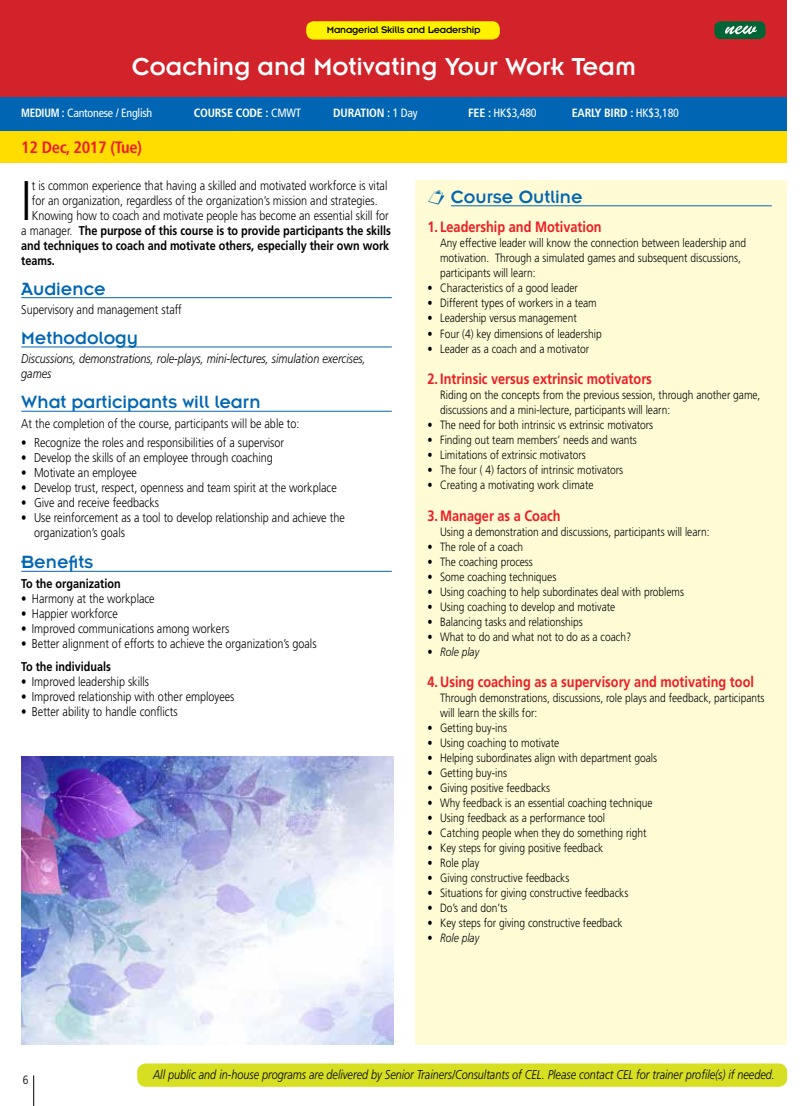
<style>
.page{position:relative;width:808px;height:1106px;background:#fff}
.page>*{position:absolute;margin:0;border:0;box-sizing:border-box;transform-origin:0 0}
.t1{font:300 55.8px "Frutiger LT Std";color:#000;scale:.85 1}
.t2{font:27px "Insignia LT Std";color:#fff}
.t3{font:19.5px "Insignia LT Std";color:#0066b3}
.t4{font:700 condensed 16.5px "Frutiger LT Std";letter-spacing:-.02em;color:#ed1d24}
.t5{font:700 15px "Frutiger LT Std";color:#ed1d24;scale:.85 1}
.t6{font:300 12.75px/15px "Frutiger LT Std";color:#000;scale:.85 1}
.t7{font:italic 300 12.75px/15px "Frutiger LT Std";color:#000;scale:.85 1}
.t8{font:700 12.75px "Frutiger LT Std";color:#000;scale:.85 1}
.t9{font:300 12px/15px "Frutiger LT Std";color:#000;scale:.85 1}
.t10{font:700 condensed 12px "Frutiger LT Std";letter-spacing:-.02em;color:#fff}
.t11{font:condensed 12px "Frutiger LT Std";letter-spacing:-.02em;color:#fff}
.t12{font:italic 300 12px "Frutiger LT Std";color:#000;scale:.85 1}
.t13{font:300 condensed 12px "Frutiger LT Std";color:#000}
.t14{font:10.5px "Insignia LT Std";letter-spacing:-.02em;color:#000}
.s1{font-weight:700}
.s2{font-weight:400}
.s3{font-style:normal}
.s4{font-weight:300}
</style>
<div class="page">
<div style="left:137px;top:1063px;width:650px;height:23px;background:#d7df23;border-radius:9px"></div>
<hr style="left:33px;top:1075px;width:1px;height:31px;background:#000">
<hr style="left:21px;top:297px;width:371px;height:1px;background:#0066b3">
<hr style="left:21px;top:347px;width:371px;height:1px;background:#0066b3">
<hr style="left:21px;top:411px;width:371px;height:1px;background:#0066b3">
<hr style="left:21px;top:571px;width:371px;height:1px;background:#0066b3">
<div style="left:0;top:0;width:787px;height:115px;background:#d2232a"></div>
<div style="left:0;top:98px;width:787px;height:33px;background:#0066b3"></div>
<div style="left:0;top:131px;width:787px;height:31px;background:#fd0"></div>
<div style="left:415px;top:180px;width:371px;height:864px;background:#fffcd5"></div>
<hr style="left:451px;top:205px;width:321px;height:1px;background:#0066b3">
<div style="left:306px;top:21px;width:194px;height:19px;background:#fff200;border-radius:8px"></div>
<div style="left:714px;top:21px;width:51px;height:18px;background:#006536;border-radius:6px"></div>
<svg style="left:725px;top:26px;width:32px;height:8px"></svg>
<img style="left:21px;top:756px;width:372px;height:288px">
<p class="t14" style="left:327px;top:25px;width:155px">Managerial Skills and Leadership</p>
<h2 class="t2" style="left:132px;top:53px;width:506px">Coaching and Motivating Your Work Team</h2>
<p class="t11" style="left:21px;top:106px;width:133px"><span class="s1">MEDIUM :</span> Cantonese / English</p>
<p class="t10" style="left:194px;top:106px;width:109px">COURSE CODE : <span class="s2">CMWT</span></p>
<p class="t10" style="left:333px;top:106px;width:86px">DURATION : <span class="s2">1 Day</span></p>
<p class="t11" style="left:468px;top:106px;width:70px"><span class="s1">FEE :</span> HK$3,480</p>
<p class="t10" style="left:572px;top:106px;width:109px">EARLY BIRD : <span class="s2">HK$3,180</span></p>
<h3 class="t4" style="left:21px;top:137px;width:122px">12 Dec, 2017 (Tue)</h3>
<h3 class="t3" style="left:451px;top:187px;width:133px">Course Outline</h3>
<p class="t5" style="left:427px;top:218px;width:207px">1. Leadership and Motivation</p>
<p class="t9" style="left:440px;top:236px;width:361px">Any effective leader will know the connection between leadership and motivation. Through a simulated games and subsequent discussions, participants will learn:</p>
<p class="t9" style="left:427px;top:281px;width:179px">• Characteristics of a good leader</p>
<p class="t9" style="left:427px;top:296px;width:201px">• Different types of workers in a team</p>
<p class="t9" style="left:427px;top:311px;width:177px">• Leadership versus management</p>
<p class="t9" style="left:427px;top:326px;width:207px">• Four (4) key dimensions of leadership</p>
<p class="t9" style="left:427px;top:341px;width:192px">• Leader as a coach and a motivator</p>
<p class="t5" style="left:427px;top:370px;width:266px">2. Intrinsic versus extrinsic motivators</p>
<p class="t9" style="left:440px;top:387px;width:378px">Riding on the concepts from the previous session, through another game, discussions and a mini-lecture, participants will learn:</p>
<p class="t9" style="left:427px;top:417px;width:267px">• The need for both intrinsic vs extrinsic motivators</p>
<p class="t9" style="left:427px;top:432px;width:248px">• Finding out team members’ needs and wants</p>
<p class="t9" style="left:427px;top:447px;width:188px">• Limitations of extrinsic motivators</p>
<p class="t9" style="left:427px;top:462px;width:232px">• The four ( 4) factors of intrinsic motivators</p>
<p class="t9" style="left:427px;top:477px;width:197px">• Creating a motivating work climate</p>
<p class="t5" style="left:427px;top:506px;width:158px">3. Manager as a Coach</p>
<p class="t9" style="left:440px;top:524px;width:318px">Using a demonstration and discussions, participants will learn:</p>
<p class="t9" style="left:427px;top:539px;width:114px">• The role of a coach</p>
<p class="t9" style="left:427px;top:554px;width:126px">• The coaching process</p>
<p class="t9" style="left:427px;top:569px;width:153px">• Some coaching techniques</p>
<p class="t9" style="left:427px;top:584px;width:303px">• Using coaching to help subordinates deal with problems</p>
<p class="t9" style="left:427px;top:599px;width:223px">• Using coaching to develop and motivate</p>
<p class="t9" style="left:427px;top:614px;width:184px">• Balancing tasks and relationships</p>
<p class="t9" style="left:427px;top:629px;width:241px">• What to do and what not to do as a coach?</p>
<p class="t12" style="left:427px;top:644px;width:63px"><span class="s3">•</span> Role play</p>
<p class="t5" style="left:427px;top:673px;width:386px">4. Using coaching as a supervisory and motivating tool</p>
<p class="t9" style="left:440px;top:690px;width:383px">Through demonstrations, discussions, role plays and feedback, participants will learn the skills for:</p>
<p class="t9" style="left:427px;top:720px;width:95px">• Getting buy-ins</p>
<p class="t9" style="left:427px;top:735px;width:157px">• Using coaching to motivate</p>
<p class="t9" style="left:427px;top:750px;width:272px">• Helping subordinates align with department goals</p>
<p class="t9" style="left:427px;top:765px;width:95px">• Getting buy-ins</p>
<p class="t9" style="left:427px;top:780px;width:146px">• Giving positive feedbacks</p>
<p class="t9" style="left:427px;top:795px;width:267px">• Why feedback is an essential coaching technique</p>
<p class="t9" style="left:427px;top:810px;width:211px">• Using feedback as a performance tool</p>
<p class="t9" style="left:427px;top:825px;width:259px">• Catching people when they do something right</p>
<p class="t9" style="left:427px;top:840px;width:209px">• Key steps for giving positive feedback</p>
<p class="t9" style="left:427px;top:855px;width:63px">• Role play</p>
<p class="t9" style="left:427px;top:870px;width:169px">• Giving constructive feedbacks</p>
<p class="t9" style="left:427px;top:885px;width:238px">• Situations for giving constructive feedbacks</p>
<p class="t9" style="left:427px;top:900px;width:96px">• Do’s and don’ts</p>
<p class="t9" style="left:427px;top:915px;width:231px">• Key steps for giving constructive feedback</p>
<p class="t12" style="left:427px;top:931px;width:63px"><span class="s3">•</span> Role play</p>
<h1 class="t1" style="left:21px;top:169px;width:14px">I</h1>
<p class="t6" style="left:32px;top:178px;width:420px">t is common experience that having a skilled and motivated workforce is vital</p>
<p class="t6" style="left:32px;top:193px;width:408px">for an organization, regardless of the organization’s mission and strategies.</p>
<p class="t6" style="left:32px;top:208px;width:422px">Knowing how to coach and motivate people has become an essential skill for</p>
<p class="t8" style="left:21px;top:223px;width:436px"><span class="s4">a manager.</span> The purpose of this course is to provide participants the skills</p>
<p class="t8" style="left:21px;top:238px;width:434px">and techniques to coach and motivate others, especially their own work</p>
<p class="t8" style="left:21px;top:253px;width:41px">teams.</p>
<h3 class="t3" style="left:21px;top:278px;width:86px">Audience</h3>
<p class="t6" style="left:21px;top:302px;width:190px">Supervisory and management staff</p>
<h3 class="t3" style="left:21px;top:328px;width:118px">Methodology</h3>
<p class="t7" style="left:21px;top:351px;width:407px">Discussions, demonstrations, role-plays, mini-lectures, simulation exercises, games</p>
<h3 class="t3" style="left:21px;top:392px;width:241px">What participants will learn</h3>
<p class="t6" style="left:21px;top:416px;width:329px">At the completion of the course, participants will be able to:</p>
<p class="t6" style="left:21px;top:435px;width:311px">• Recognize the roles and responsibilities of a supervisor</p>
<p class="t6" style="left:21px;top:450px;width:298px">• Develop the skills of an employee through coaching</p>
<p class="t6" style="left:21px;top:465px;width:138px">• Motivate an employee</p>
<p class="t6" style="left:21px;top:480px;width:373px">• Develop trust, respect, openness and team spirit at the workplace</p>
<p class="t6" style="left:21px;top:495px;width:164px">• Give and receive feedbacks</p>
<p class="t6" style="left:34px;top:510px;width:367px;text-indent:-13px">• Use reinforcement as a tool to develop relationship and achieve the organization’s goals</p>
<h3 class="t3" style="left:21px;top:552px;width:73px">Benefits</h3>
<p class="t8" style="left:21px;top:575px;width:118px">To the organization</p>
<p class="t6" style="left:21px;top:591px;width:159px">• Harmony at the workplace</p>
<p class="t6" style="left:21px;top:606px;width:115px">• Happier workforce</p>
<p class="t6" style="left:21px;top:621px;width:246px">• Improved communications among workers</p>
<p class="t6" style="left:21px;top:636px;width:349px">• Better alignment of efforts to achieve the organization’s goals</p>
<p class="t8" style="left:21px;top:659px;width:107px">To the individuals</p>
<p class="t6" style="left:21px;top:674px;width:152px">• Improved leadership skills</p>
<p class="t6" style="left:21px;top:689px;width:252px">• Improved relationship with other employees</p>
<p class="t6" style="left:21px;top:704px;width:185px">• Better ability to handle conflicts</p>
<p class="t13" style="left:23px;top:1073px;width:7px">6</p>
<p class="t7" style="left:153px;top:1067px;width:733px">All public and in-house programs are delivered by Senior Trainers/Consultants of CEL. Please contact CEL for trainer profile(s) if needed.</p>
</div>
